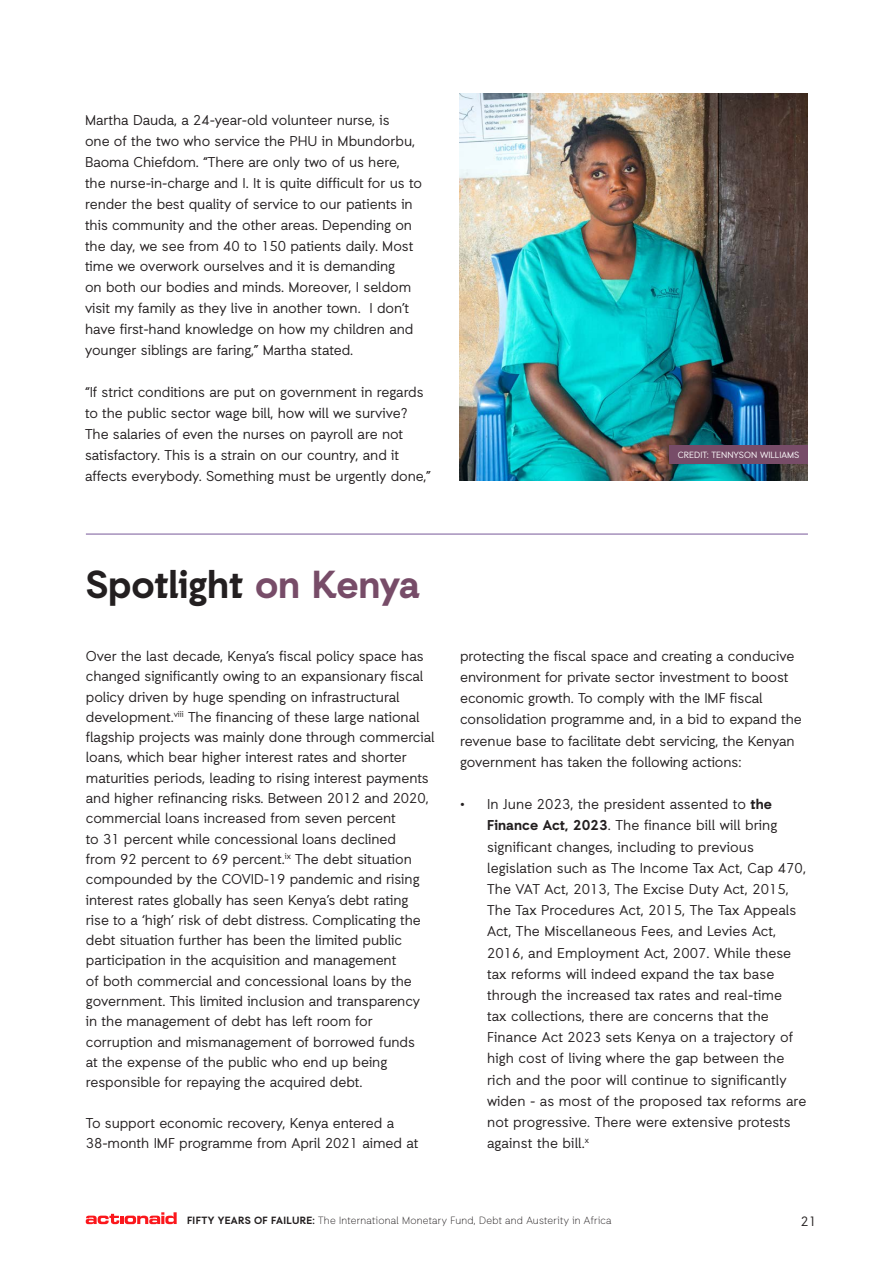
<style>
.page{position:relative;width:893px;height:1263px;background:#fff}
.page>*{position:absolute;margin:0;border:0;box-sizing:border-box;transform-origin:0 0}
.t1{font:700 39px "Auxilia";letter-spacing:-.005em;color:#231f20}
.t2{font:14.25px/20.2px "Auxilia";letter-spacing:-.005em;color:#231f20}
.t3{font:13.5px "Auxilia";color:#231f20}
.t4{font:300 10.5px "Auxilia";letter-spacing:.025em;color:#231f20}
.t5{font:9px "Auxilia";color:#fff}
.s1{color:#774c68}
.s2{font-weight:700}
</style>
<div class="page">
<svg style="left:86px;top:1212px;width:91px;height:12px"></svg>
<img style="left:459px;top:94px;width:349px;height:386px">
<hr style="left:86px;top:534px;width:722px;height:1px;background:#785999">
<div style="left:669px;top:445px;width:139px;height:18px;background:#774c68"></div>
<p class="t2" style="left:85px;top:109px;width:338px;line-height:20.9px">Martha Dauda, a 24-year-old volunteer nurse, is<br>one of the two who service the PHU in Mbundorbu, Baoma Chiefdom. “There are only two of us here, the nurse-in-charge and I. It is quite difficult for us to render the best quality of service to our patients in this community and the other areas. Depending on the day, we see from 40 to 150 patients daily. Most time we overwork ourselves and it is demanding<br>on both our bodies and minds. Moreover, I seldom visit my family as they live in another town. I don’t have first-hand knowledge on how my children and younger siblings are faring,” Martha stated.</p>
<p class="t2" style="left:85px;top:381px;width:347px;line-height:20.9px">“If strict conditions are put on government in regards to the public sector wage bill, how will we survive?<br>The salaries of even the nurses on payroll are not satisfactory. This is a strain on our country, and it affects everybody. Something must be urgently done,”</p>
<p class="t5" style="left:678px;top:449px;width:123px">CREDIT: TENNYSON WILLIAMS</p>
<p class="t1" style="left:86px;top:560px;width:336px">Spotlight <span class="s1">on Kenya</span></p>
<p class="t2" style="left:86px;top:645px;width:350px">Over the last decade, Kenya’s fiscal policy space has changed significantly owing to an expansionary fiscal policy driven by huge spending on infrastructural development.<sup>viii</sup> The financing of these large national flagship projects was mainly done through commercial loans, which bear higher interest rates and shorter maturities periods, leading to rising interest payments and higher refinancing risks. Between 2012 and 2020, commercial loans increased from seven percent<br>to 31 percent while concessional loans declined<br>from 92 percent to 69 percent.<sup>ix</sup> The debt situation compounded by the COVID-19 pandemic and rising interest rates globally has seen Kenya’s debt rating rise to a ‘high’ risk of debt distress. Complicating the debt situation further has been the limited public participation in the acquisition and management<br>of both commercial and concessional loans by the government. This limited inclusion and transparency in the management of debt has left room for corruption and mismanagement of borrowed funds<br>at the expense of the public who end up being responsible for repaying the acquired debt.</p>
<p class="t2" style="left:86px;top:1112px;width:334px">To support economic recovery, Kenya entered a<br>38-month IMF programme from April 2021 aimed at</p>
<p class="t2" style="left:460px;top:645px;width:343px;line-height:21.1px">protecting the fiscal space and creating a conducive environment for private sector investment to boost economic growth. To comply with the IMF fiscal consolidation programme and, in a bid to expand the revenue base to facilitate debt servicing, the Kenyan government has taken the following actions:</p>
<p class="t2" style="left:487px;top:793px;width:321px;line-height:21.1px;text-indent:-27px">• In June 2023, the president assented to <span class="s2">the Finance Act, 2023</span>. The finance bill will bring significant changes, including to previous legislation such as The Income Tax Act, Cap 470, The VAT Act, 2013, The Excise Duty Act, 2015, The Tax Procedures Act, 2015, The Tax Appeals Act, The Miscellaneous Fees, and Levies Act, 2016, and Employment Act, 2007. While these tax reforms will indeed expand the tax base through the increased tax rates and real-time<br>tax collections, there are concerns that the Finance Act 2023 sets Kenya on a trajectory of high cost of living where the gap between the rich and the poor will continue to significantly widen - as most of the proposed tax reforms are not progressive. There were extensive protests against the bill.<sup>x</sup></p>
<p class="t4" style="left:187px;top:1214px;width:426px"><span class="s2">FIFTY YEARS OF FAILURE:</span> The International Monetary Fund, Debt and Austerity in Africa</p>
<p class="t3" style="left:801px;top:1213px;width:17px">21</p>
</div>
